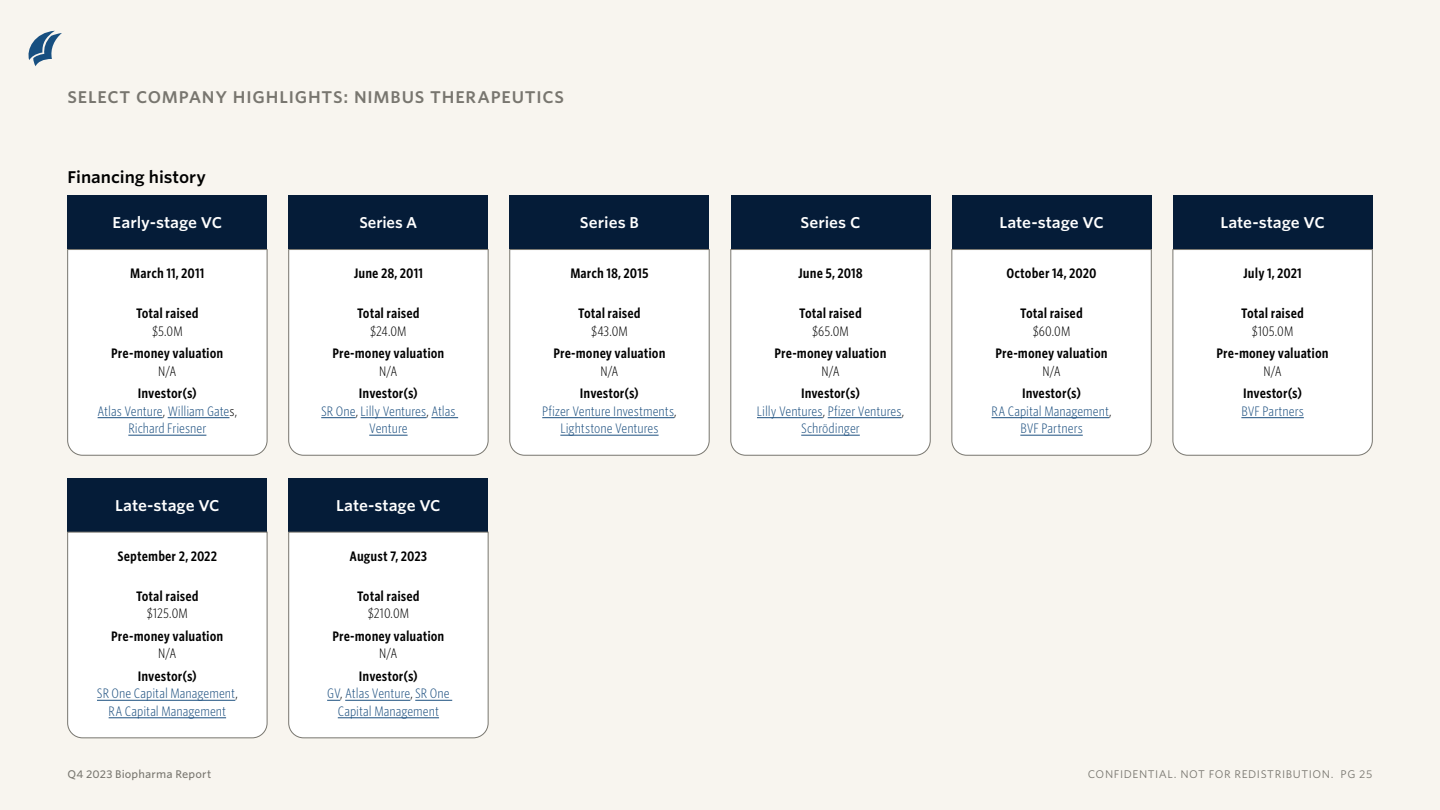
<style>
.page{position:relative;width:1440px;height:810px;background:#f8f5ef}
.page>*{position:absolute;margin:0;border:0;box-sizing:border-box;transform-origin:0 0}
.ETR_Section_tag{font:600 16.25px "Whitney S Sm";letter-spacing:.05em;color:#78766f}
.ETR_Table_title{font:600 16.25px "Whitney S Sm";letter-spacing:-.005em;color:#000}
.ETR_Financing_history_header{font:600 15px "Whitney S Sm";letter-spacing:-.005em;color:#fff}
.ETR_Financing_history_header-2{font:600 15px "Whitney S Sm";letter-spacing:-.005em;color:#fff;scale:.96 1}
.ETR_Financing_history_subhead{font:600 13.12px "Whitney Cond S Sm";letter-spacing:.005em;color:#000}
.ETR_Financing_history_content{font:300 13.12px/17.5px "Whitney Cond S Sm";color:#1d5080;text-align:center}
.ETR_Financing_history_content-2{font:300 13.12px "Whitney Cond S Sm";letter-spacing:.005em;color:#000}
.t1{font:10.62px "Whitney S Sm";letter-spacing:.055em;color:#78766f}
.t2{font:500 10.62px "Whitney S Sm";letter-spacing:.015em;color:#78766f}
.s1{color:#000}
</style>
<div class="page">
<svg style="left:28px;top:31px;width:34px;height:35px"></svg>
<div style="left:510px;top:195px;width:199px;height:54px;background:#051c38"></div>
<div style="left:509px;top:249px;width:201px;height:207px;background:#fff"></div>
<div style="left:1173px;top:195px;width:199px;height:54px;background:#051c38"></div>
<div style="left:1173px;top:249px;width:200px;height:207px;background:#fff"></div>
<div style="left:731px;top:195px;width:199px;height:54px;background:#051c38"></div>
<div style="left:730px;top:249px;width:201px;height:207px;background:#fff"></div>
<div style="left:68px;top:478px;width:199px;height:54px;background:#051c38"></div>
<svg style="left:67px;top:532px;width:200px;height:206px"></svg>
<div style="left:68px;top:195px;width:199px;height:54px;background:#051c38"></div>
<svg style="left:67px;top:249px;width:200px;height:207px"></svg>
<div style="left:952px;top:195px;width:199px;height:54px;background:#051c38"></div>
<svg style="left:952px;top:249px;width:200px;height:207px"></svg>
<div style="left:289px;top:478px;width:199px;height:54px;background:#051c38"></div>
<svg style="left:288px;top:532px;width:200px;height:206px"></svg>
<div style="left:289px;top:195px;width:199px;height:54px;background:#051c38"></div>
<svg style="left:288px;top:249px;width:200px;height:207px"></svg>
<p class="ETR_Section_tag" style="left:68px;top:86px;width:498px">SELECT COMPANY HIGHLIGHTS: NIMBUS THERAPEUTICS</p>
<p class="ETR_Table_title" style="left:68px;top:166px;width:140px">Financing history</p>
<p class="ETR_Financing_history_header" style="left:113px;top:212px;width:111px">Early-stage VC</p>
<p class="ETR_Financing_history_subhead" style="left:130px;top:265px;width:76px">March 11, 2011</p>
<p class="ETR_Financing_history_subhead" style="left:136px;top:305px;width:64px">Total raised</p>
<p class="ETR_Financing_history_content-2" style="left:152px;top:323px;width:32px">$5.0M</p>
<p class="ETR_Financing_history_subhead" style="left:111px;top:345px;width:114px">Pre-money valuation</p>
<p class="ETR_Financing_history_content-2" style="left:158px;top:363px;width:20px">N/A</p>
<p class="ETR_Financing_history_subhead" style="left:138px;top:385px;width:60px">Investor(s)</p>
<p class="ETR_Financing_history_content" style="left:98px;top:402px;width:141px">Atlas Venture<span class="s1">,</span> William Gate<span class="s1">s,<br></span>Richard Friesner</p>
<p class="ETR_Financing_history_header" style="left:115px;top:495px;width:106px">Late-stage VC</p>
<p class="ETR_Financing_history_subhead" style="left:118px;top:547px;width:101px">September 2, 2022</p>
<p class="ETR_Financing_history_subhead" style="left:136px;top:587px;width:64px">Total raised</p>
<p class="ETR_Financing_history_content-2" style="left:147px;top:605px;width:42px">$125.0M</p>
<p class="ETR_Financing_history_subhead" style="left:111px;top:627px;width:114px">Pre-money valuation</p>
<p class="ETR_Financing_history_content-2" style="left:158px;top:645px;width:20px">N/A</p>
<p class="ETR_Financing_history_subhead" style="left:138px;top:667px;width:60px">Investor(s)</p>
<p class="ETR_Financing_history_content" style="left:97px;top:684px;width:142px">SR One Capital Management<span class="s1">,</span></p>
<p class="ETR_Financing_history_content" style="left:109px;top:702px;width:119px">RA Capital Management</p>
<p class="ETR_Financing_history_header-2" style="left:360px;top:212px;width:62px">Series A</p>
<p class="ETR_Financing_history_subhead" style="left:354px;top:265px;width:71px">June 28, 2011</p>
<p class="ETR_Financing_history_subhead" style="left:357px;top:305px;width:64px">Total raised</p>
<p class="ETR_Financing_history_content-2" style="left:370px;top:323px;width:38px">$24.0M</p>
<p class="ETR_Financing_history_subhead" style="left:332px;top:345px;width:114px">Pre-money valuation</p>
<p class="ETR_Financing_history_content-2" style="left:379px;top:363px;width:20px">N/A</p>
<p class="ETR_Financing_history_subhead" style="left:359px;top:385px;width:60px">Investor(s)</p>
<p class="ETR_Financing_history_content" style="left:321px;top:402px;width:136px">SR One<span class="s1">,</span> Lilly Ventures<span class="s1">,</span> Atlas<br>Venture</p>
<p class="ETR_Financing_history_header" style="left:336px;top:495px;width:106px">Late-stage VC</p>
<p class="ETR_Financing_history_subhead" style="left:350px;top:547px;width:79px">August 7, 2023</p>
<p class="ETR_Financing_history_subhead" style="left:357px;top:587px;width:64px">Total raised</p>
<p class="ETR_Financing_history_content-2" style="left:368px;top:605px;width:43px">$210.0M</p>
<p class="ETR_Financing_history_subhead" style="left:332px;top:627px;width:114px">Pre-money valuation</p>
<p class="ETR_Financing_history_content-2" style="left:379px;top:645px;width:20px">N/A</p>
<p class="ETR_Financing_history_subhead" style="left:359px;top:667px;width:60px">Investor(s)</p>
<p class="ETR_Financing_history_content" style="left:327px;top:684px;width:124px">GV<span class="s1">,</span> Atlas Venture<span class="s1">,</span> SR One</p>
<p class="ETR_Financing_history_content" style="left:338px;top:702px;width:103px">Capital Management</p>
<p class="ETR_Financing_history_header" style="left:580px;top:212px;width:60px">Series B</p>
<p class="ETR_Financing_history_subhead" style="left:570px;top:265px;width:80px">March 18, 2015</p>
<p class="ETR_Financing_history_subhead" style="left:578px;top:305px;width:64px">Total raised</p>
<p class="ETR_Financing_history_content-2" style="left:591px;top:323px;width:38px">$43.0M</p>
<p class="ETR_Financing_history_subhead" style="left:553px;top:345px;width:114px">Pre-money valuation</p>
<p class="ETR_Financing_history_content-2" style="left:600px;top:363px;width:20px">N/A</p>
<p class="ETR_Financing_history_subhead" style="left:580px;top:385px;width:60px">Investor(s)</p>
<p class="ETR_Financing_history_content" style="left:542px;top:402px;width:136px">Pfizer Venture Investments<span class="s1">,<br></span>Lightstone Ventures</p>
<p class="ETR_Financing_history_header" style="left:801px;top:212px;width:61px">Series C</p>
<p class="ETR_Financing_history_subhead" style="left:798px;top:265px;width:66px">June 5, 2018</p>
<p class="ETR_Financing_history_subhead" style="left:799px;top:305px;width:64px">Total raised</p>
<p class="ETR_Financing_history_content-2" style="left:812px;top:323px;width:38px">$65.0M</p>
<p class="ETR_Financing_history_subhead" style="left:774px;top:345px;width:114px">Pre-money valuation</p>
<p class="ETR_Financing_history_content-2" style="left:821px;top:363px;width:20px">N/A</p>
<p class="ETR_Financing_history_subhead" style="left:801px;top:385px;width:60px">Investor(s)</p>
<p class="ETR_Financing_history_content" style="left:757px;top:402px;width:149px">Lilly Ventures<span class="s1">,</span> Pfizer Ventures<span class="s1">,<br></span>Schrödinger</p>
<p class="ETR_Financing_history_header" style="left:999px;top:212px;width:106px">Late-stage VC</p>
<p class="ETR_Financing_history_subhead" style="left:1007px;top:265px;width:91px">October 14, 2020</p>
<p class="ETR_Financing_history_subhead" style="left:1020px;top:305px;width:64px">Total raised</p>
<p class="ETR_Financing_history_content-2" style="left:1033px;top:323px;width:39px">$60.0M</p>
<p class="ETR_Financing_history_subhead" style="left:996px;top:345px;width:114px">Pre-money valuation</p>
<p class="ETR_Financing_history_content-2" style="left:1042px;top:363px;width:20px">N/A</p>
<p class="ETR_Financing_history_subhead" style="left:1022px;top:385px;width:60px">Investor(s)</p>
<p class="ETR_Financing_history_content" style="left:992px;top:402px;width:122px">RA Capital Management<span class="s1">,</span></p>
<p class="ETR_Financing_history_content" style="left:1020px;top:419px;width:64px">BVF Partners</p>
<p class="ETR_Financing_history_header" style="left:1220px;top:212px;width:106px">Late-stage VC</p>
<p class="ETR_Financing_history_subhead" style="left:1243px;top:265px;width:60px">July 1, 2021</p>
<p class="ETR_Financing_history_subhead" style="left:1241px;top:305px;width:64px">Total raised</p>
<p class="ETR_Financing_history_content-2" style="left:1252px;top:323px;width:43px">$105.0M</p>
<p class="ETR_Financing_history_subhead" style="left:1217px;top:345px;width:114px">Pre-money valuation</p>
<p class="ETR_Financing_history_content-2" style="left:1264px;top:363px;width:20px">N/A</p>
<p class="ETR_Financing_history_subhead" style="left:1243px;top:385px;width:60px">Investor(s)</p>
<p class="ETR_Financing_history_content" style="left:1241px;top:402px;width:64px">BVF Partners</p>
<p class="t2" style="left:68px;top:767px;width:145px">Q4 2023 Biopharma Report</p>
<p class="t1" style="left:1088px;top:767px;width:286px">CONFIDENTIAL. NOT FOR REDISTRIBUTION. PG 25</p>
</div>
